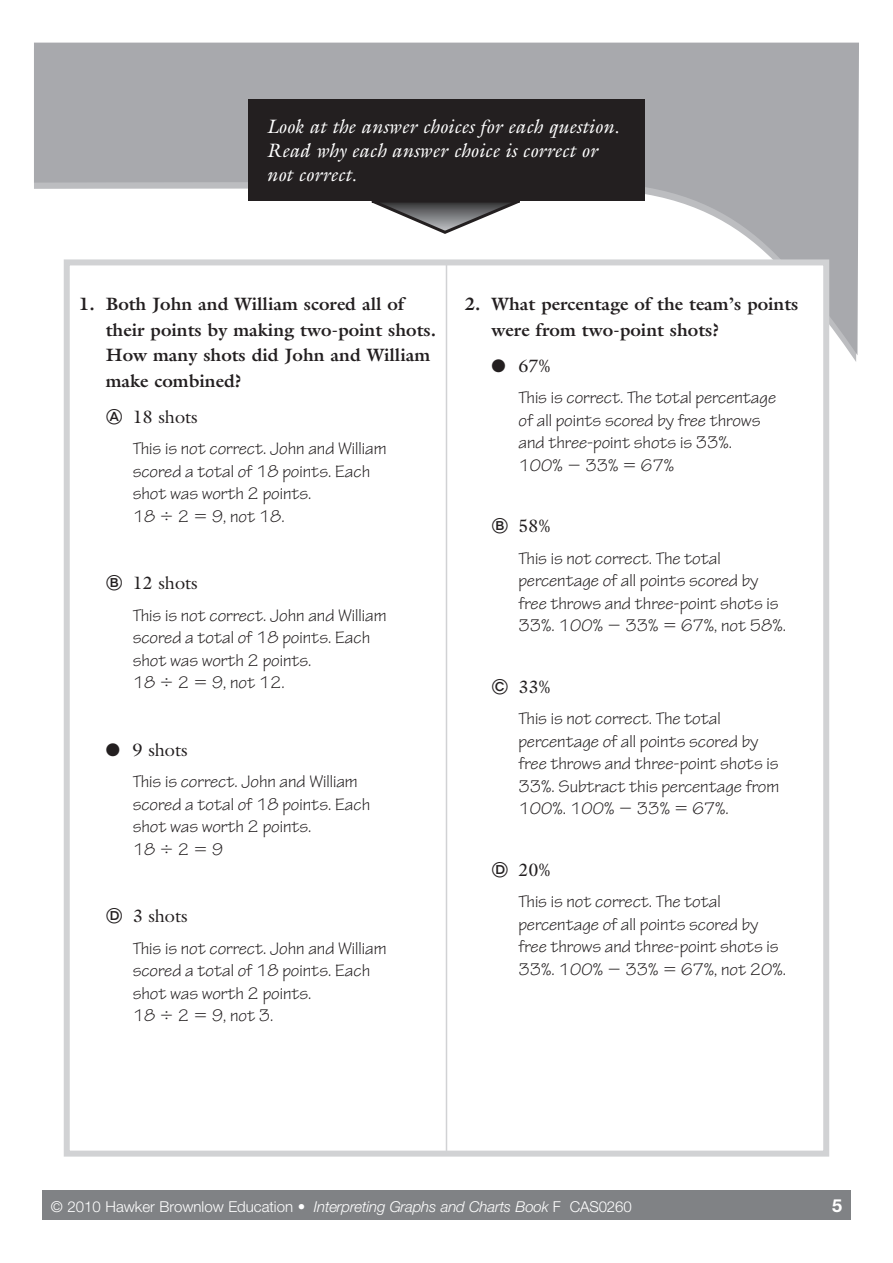
<style>
.page{position:relative;width:893px;height:1263px;background:#fff}
.page>*{position:absolute;margin:0;border:0;box-sizing:border-box;transform-origin:0 0}
.t1{font:italic 19.5px/24px "Galliard Std";color:#fff}
.t2{font:18px/22.5px "Tekton Pro";color:#231f20}
.t3{font:700 18px/25.5px "Galliard Std";color:#231f20}
.t4{font:18px "Galliard Std";color:#231f20}
.t5{font:700 18px "Helvetica Neue LT Std";color:#fff}
.t6{font:300 15px "Helvetica Neue LT Std";color:#fff}
.s1{font-family:"Bundesbahn Pi Three"}
.s2{font-style:italic}
</style>
<div class="page">
<svg style="left:34px;top:43px;width:825px;height:312px;fill:#a8a9ad"></svg>
<div style="left:42px;top:1190px;width:808px;height:30px;background:#808285"></div>
<div style="left:248px;top:99px;width:396px;height:102px;background:#231f20"></div>
<svg style="left:368px;top:201px;width:166px;height:35px"></svg>
<div style="left:67px;top:262px;width:759px;height:892px;background:#fff"></div>
<div style="left:64px;top:259px;width:765px;height:898px;border:6px solid #d1d2d4"></div>
<hr style="left:446px;top:261px;width:1px;height:894px;background:#d1d2d4">
<p class="t1" style="left:266px;top:116px;width:354px">Look at the answer choices for each question.<br>Read why each answer choice is correct or not correct.</p>
<p class="t3" style="left:106px;top:293px;width:332px;text-indent:-27px">1. Both John and William scored all of their points by making two-point shots.<br>How many shots did John and William make combined?</p>
<p class="t4" style="left:106px;top:410px;width:93px"><span class="s1">-</span> 18 shots</p>
<p class="t2" style="left:133px;top:439px;width:255px">This is not correct. John and William scored a total of 18 points. Each shot was worth 2 points.<br>18 2 9, not 18.</p>
<p class="t4" style="left:133px;top:577px;width:66px">12 shots</p>
<p class="t2" style="left:133px;top:605px;width:255px">This is not correct. John and William scored a total of 18 points. Each shot was worth 2 points.<br>18 2 9, not 12.</p>
<p class="t4" style="left:106px;top:743px;width:83px">● 9 shots</p>
<p class="t2" style="left:133px;top:772px;width:239px">This is correct. John and William scored a total of 18 points. Each shot was worth 2 points.<br>18 2 9</p>
<p class="t4" style="left:133px;top:910px;width:56px">3 shots</p>
<p class="t2" style="left:133px;top:938px;width:255px">This is not correct. John and William scored a total of 18 points. Each shot was worth 2 points.<br>18 2 9, not 3.</p>
<p class="t3" style="left:491px;top:293px;width:308px;text-indent:-27px">2. What percentage of the team’s points were from two-point shots?</p>
<p class="t4" style="left:491px;top:359px;width:60px">● 67%</p>
<p class="t2" style="left:518px;top:388px;width:259px">This is correct. The total percentage of all points scored by free throws and three-point shots is 33%.<br>100% − 33% 67%</p>
<p class="t4" style="left:518px;top:520px;width:33px">58%</p>
<p class="t2" style="left:518px;top:548px;width:269px">This is not correct. The total percentage of all points scored by free throws and three-point shots is<br>33%. 100% − 33% 67%, not 58%.</p>
<p class="t4" style="left:518px;top:680px;width:33px">33%</p>
<p class="t2" style="left:518px;top:709px;width:262px">This is not correct. The total percentage of all points scored by free throws and three-point shots is<br>33%. Subtract this percentage from<br>100%. 100% − 33% 67%.</p>
<p class="t4" style="left:518px;top:863px;width:33px">20%</p>
<p class="t2" style="left:518px;top:892px;width:269px">This is not correct. The total percentage of all points scored by free throws and three-point shots is<br>33%. 100% − 33% 67%, not 20%.</p>
<p class="t6" style="left:51px;top:1201px;width:582px">© 2010 Hawker Brownlow Education • <span class="s2">Interpreting Graphs and Charts Book</span> F CAS0260</p>
<p class="t5" style="left:832px;top:1199px;width:12px">5</p>
</div>
